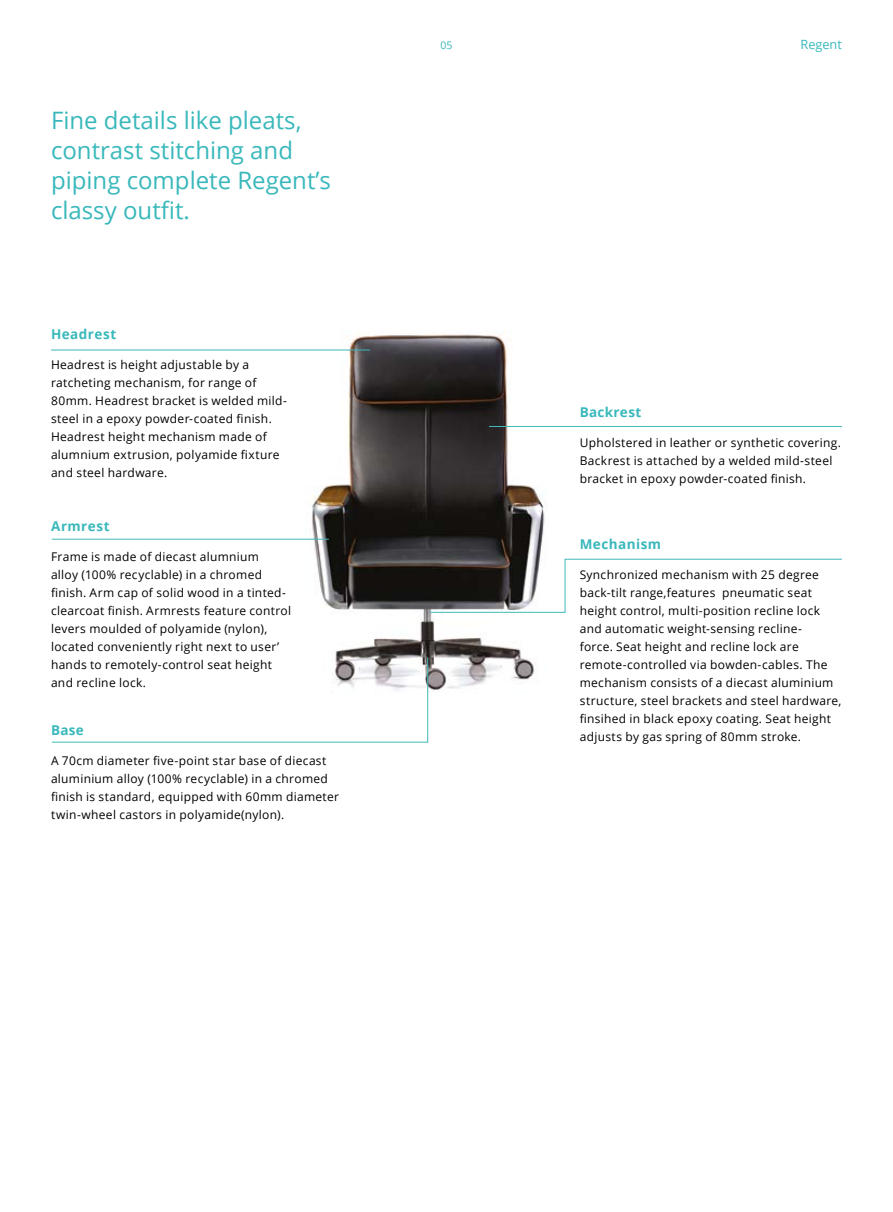
<style>
.page{position:relative;width:893px;height:1212px;background:#fff}
.page>*{position:absolute;margin:0;border:0;box-sizing:border-box;transform-origin:0 0}
.t1{font:24px/30px "Open Sans";color:#39b8bb}
.t2{font:700 13.5px "Open Sans";letter-spacing:.035em;color:#39b8bb}
.t3{font:12.75px "Open Sans";color:#39b8bb}
.t4{font:12px/18px "Open Sans";letter-spacing:.025em;color:#000}
.t5{font:10.5px "Open Sans";color:#39b8bb}
</style>
<div class="page">
<img style="left:305px;top:331px;width:242px;height:361px">
<hr style="left:52px;top:539px;width:277px;height:1px;background:#40b9bb">
<svg style="left:429px;top:558px;width:413px;height:55px"></svg>
<hr style="left:489px;top:426px;width:353px;height:1px;background:#40b9bb">
<svg style="left:51px;top:657px;width:378px;height:86px"></svg>
<hr style="left:51px;top:350px;width:319px;height:1px;background:#39b8bb">
<h1 class="t1" style="left:51px;top:105px;width:282px">Fine details like pleats, contrast stitching and piping complete Regent’s classy outfit.</h1>
<p class="t2" style="left:51px;top:325px;width:67px">Headrest</p>
<p class="t4" style="left:51px;top:355px;width:237px">Headrest is height adjustable by a ratcheting mechanism, for range of 80mm. Headrest bracket is welded mild&shy;steel in a epoxy powder-coated finish.<br>Headrest height mechanism made of alumnium extrusion, polyamide fixture and steel hardware.</p>
<p class="t2" style="left:51px;top:517px;width:60px">Armrest</p>
<p class="t4" style="left:51px;top:547px;width:242px">Frame is made of diecast alumnium<br>alloy (100% recyclable) in a chromed finish. Arm cap of solid wood in a tinted&shy;clearcoat finish. Armrests feature control levers moulded of polyamide (nylon), located conveniently right next to user’ hands to remotely-control seat height and recline lock.</p>
<p class="t2" style="left:51px;top:721px;width:34px">Base</p>
<p class="t4" style="left:51px;top:751px;width:289px">A 70cm diameter five-point star base of diecast aluminium alloy (100% recyclable) in a chromed finish is standard, equipped with 60mm diameter twin-wheel castors in polyamide(nylon).</p>
<p class="t5" style="left:440px;top:38px;width:14px">05</p>
<p class="t3" style="left:800px;top:36px;width:43px">Regent</p>
<p class="t2" style="left:580px;top:403px;width:63px">Backrest</p>
<p class="t4" style="left:580px;top:433px;width:263px">Upholstered in leather or synthetic covering.<br>Backrest is attached by a welded mild-steel bracket in epoxy powder-coated finish.</p>
<p class="t2" style="left:580px;top:535px;width:83px">Mechanism</p>
<p class="t4" style="left:580px;top:565px;width:263px">Synchronized mechanism with 25 degree back-tilt range,features pneumatic seat height control, multi-position recline lock and automatic weight-sensing recline-<br>force. Seat height and recline lock are remote-controlled via bowden-cables. The mechanism consists of a diecast aluminium structure, steel brackets and steel hardware, finsihed in black epoxy coating. Seat height adjusts by gas spring of 80mm stroke.</p>
</div>
